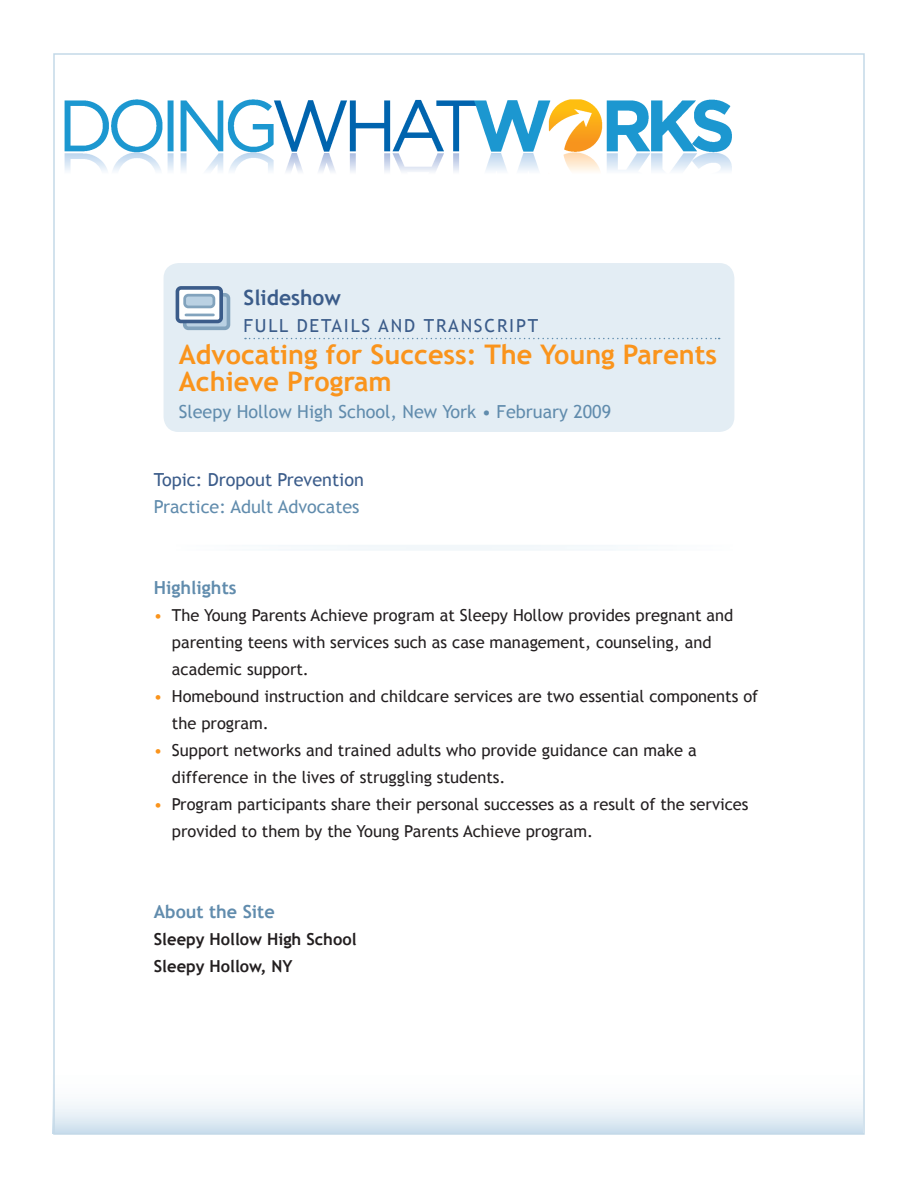
<style>
.page{position:relative;width:918px;height:1188px;background:#fff}
.page>*{position:absolute;margin:0;border:0;box-sizing:border-box;transform-origin:0 0}
.t1{font:700 27px/27px "Trebuchet MS";color:#fa941c}
.t2{font:700 21px "Trebuchet MS";color:#3b5c8a}
.t3{font:18px "Trebuchet MS";color:#618cad}
.t4{font:18px "Trebuchet MS";letter-spacing:.1em;color:#3b5c8a}
.t5{font:18px "Trebuchet MS";color:#3b5c8a}
.t6{font:700 18px "Trebuchet MS";color:#618cad}
.t7{font:16.5px/27px "Trebuchet MS";color:#231f20}
.t8{font:700 16.5px "Trebuchet MS";color:#231f20}
.s1{color:#fa941c}
</style>
<div class="page">
<div style="left:164px;top:263px;width:570px;height:169px;background:#e3edf4;border-radius:15px"></div>
<svg style="left:245px;top:338px;width:475px;height:1px"></svg>
<svg style="left:185px;top:295px;width:43px;height:33px"></svg>
<div style="left:183px;top:293px;width:47px;height:37px;border:4px solid #82a3bd;border-radius:4px"></div>
<div style="left:177px;top:288px;width:44px;height:33px;background:#fff;border-radius:4px"></div>
<div style="left:176px;top:286px;width:47px;height:37px;border:4px solid #3b5c8a;border-radius:4px"></div>
<svg style="left:183px;top:293px;width:33px;height:24px"></svg>
<svg style="left:56px;top:1102px;width:806px;height:30px"></svg>
<div style="left:171px;top:545px;width:564px;height:6px;border:2px solid #fff"></div>
<img style="left:64px;top:99px;width:668px;height:73px">
<p class="t2" style="left:244px;top:284px;width:99px">Slideshow</p>
<p class="t4" style="left:244px;top:315px;width:296px">FULL DETAILS AND TRANSCRIPT</p>
<p class="t1" style="left:179px;top:341px;width:540px">Advocating for Success: The Young Parents<br>Achieve Program</p>
<p class="t3" style="left:179px;top:401px;width:434px">Sleepy Hollow High School, New York • February 2009</p>
<p class="t5" style="left:154px;top:469px;width:211px">Topic: Dropout Prevention</p>
<p class="t3" style="left:154px;top:496px;width:207px">Practice: Adult Advocates</p>
<p class="t6" style="left:154px;top:576px;width:84px">Highlights</p>
<p class="t7" style="left:172px;top:602px;width:563px;text-indent:-18px"><span class="s1">•</span> The Young Parents Achieve program at Sleepy Hollow provides pregnant and parenting teens with services such as case management, counseling, and academic support.</p>
<p class="t7" style="left:172px;top:683px;width:588px;text-indent:-18px"><span class="s1">•</span> Homebound instruction and childcare services are two essential components of the program.</p>
<p class="t7" style="left:172px;top:737px;width:526px;text-indent:-18px"><span class="s1">•</span> Support networks and trained adults who provide guidance can make a difference in the lives of struggling students.</p>
<p class="t7" style="left:172px;top:791px;width:578px;text-indent:-18px"><span class="s1">•</span> Program participants share their personal successes as a result of the services provided to them by the Young Parents Achieve program.</p>
<p class="t6" style="left:154px;top:900px;width:122px">About the Site</p>
<p class="t8" style="left:154px;top:929px;width:204px">Sleepy Hollow High School</p>
<p class="t8" style="left:154px;top:956px;width:140px">Sleepy Hollow, NY</p>
</div>
